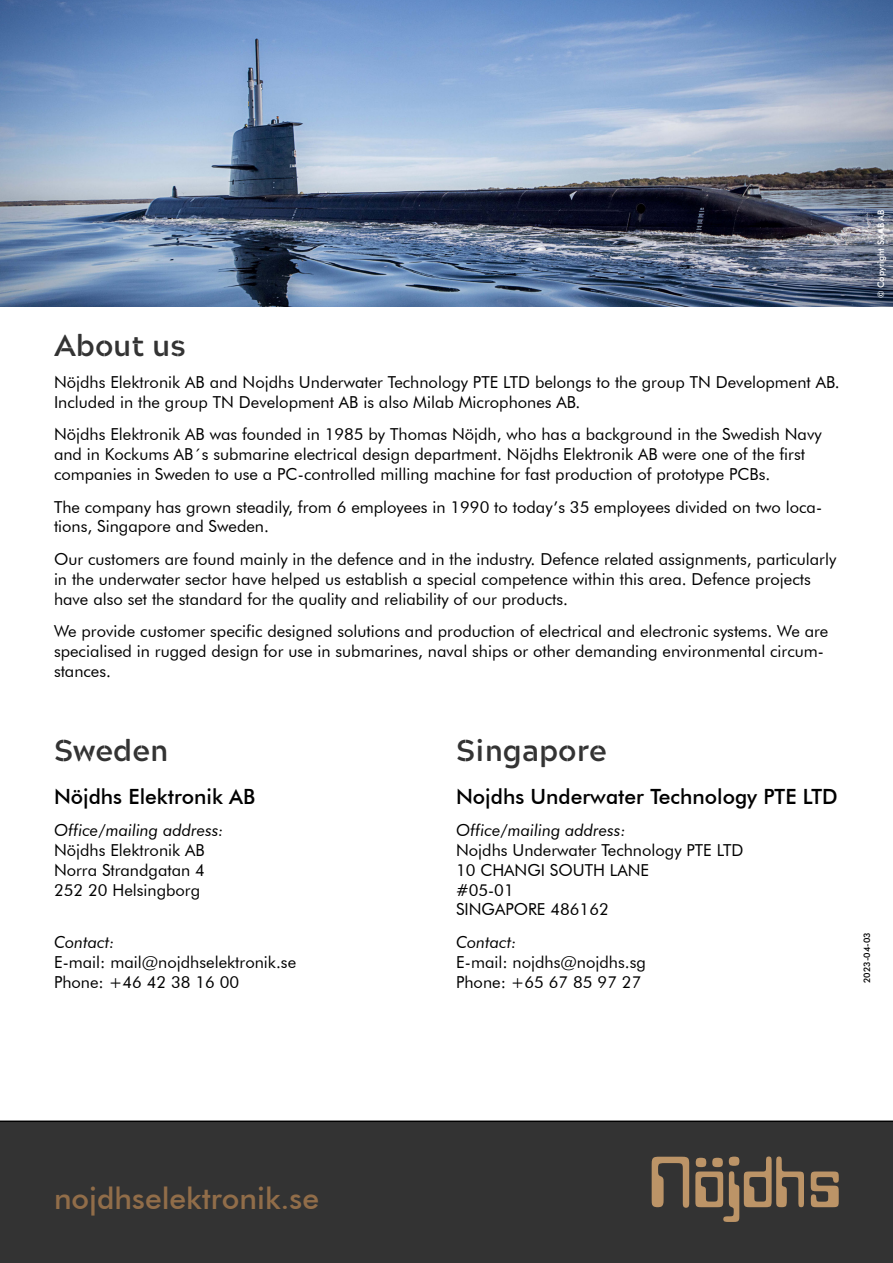
<style>
.page{position:relative;width:893px;height:1263px;background:#fff}
.page>*{position:absolute;margin:0;border:0;box-sizing:border-box;transform-origin:0 0}
.Rubrik{font:700 30px "Acherus Militant 1";color:#333}
.t1{font:500 30px "Futura BT";color:#916d49}
.Företagsnamn{font:500 21px "Futura BT";color:#000}
.Brödtext_Futura_BT{font:16.5px/19.8px "Futura BT";color:#000}
.Adressrubrik{font:italic 16.5px "Futura BT";color:#000}
.t2{font:500 9px "Futura BT";color:#fff}
.t3{font:500 9px "Futura BT";color:#000}
</style>
<div class="page">
<div style="left:0;top:1120px;width:893px;height:143px;background:#333"></div>
<svg style="left:652px;top:1157px;width:37px;height:51px;background:#76624c"></svg>
<svg style="left:695px;top:1156px;width:109px;height:66px;background:#675746"></svg>
<svg style="left:811px;top:1171px;width:28px;height:36px"></svg>
<img style="left:0;top:0;width:893px;height:306px">
<p class="Rubrik" style="left:54px;top:319px;width:133px">About us</p>
<p class="Brödtext_Futura_BT" style="left:54px;top:372px;width:787px">Nöjdhs Elektronik AB and Nojdhs Underwater Technology PTE LTD belongs to the group TN Development AB.<br>Included in the group TN Development AB is also Milab Microphones AB.</p>
<p class="Brödtext_Futura_BT" style="left:54px;top:424px;width:769px">Nöjdhs Elektronik AB was founded in 1985 by Thomas Nöjdh, who has a background in the Swedish Navy and in Kockums AB´s submarine electrical design department. Nöjdhs Elektronik AB were one of the first companies in Sweden to use a PC-controlled milling machine for fast production of prototype PCBs.</p>
<p class="Brödtext_Futura_BT" style="left:54px;top:497px;width:770px">The company has grown steadily, from 6 employees in 1990 to today’s 35 employees divided on two loca&shy;tions, Singapore and Sweden.</p>
<p class="Brödtext_Futura_BT" style="left:54px;top:549px;width:784px">Our customers are found mainly in the defence and in the industry. Defence related assignments, particularly in the underwater sector have helped us establish a special competence within this area. Defence projects have also set the standard for the quality and reliability of our products.</p>
<p class="Brödtext_Futura_BT" style="left:54px;top:621px;width:776px">We provide customer specific designed solutions and production of electrical and electronic systems. We are specialised in rugged design for use in submarines, naval ships or other demanding environmental circum&shy;stances.</p>
<p class="Rubrik" style="left:54px;top:725px;width:116px">Sweden</p>
<p class="Företagsnamn" style="left:54px;top:783px;width:203px">Nöjdhs Elektronik AB</p>
<p class="Adressrubrik" style="left:54px;top:820px;width:171px">Office/mailing address:</p>
<p class="Brödtext_Futura_BT" style="left:54px;top:840px;width:152px;text-align:justify">Nöjdhs Elektronik AB Norra Strandgatan 4<br>252 20 Helsingborg</p>
<p class="Adressrubrik" style="left:54px;top:932px;width:62px">Contact:</p>
<p class="Brödtext_Futura_BT" style="left:54px;top:952px;width:244px">E-mail: mail@nojdhselektronik.se<br>Phone: +46 42 38 16 00</p>
<p class="Rubrik" style="left:456px;top:725px;width:152px">Singapore</p>
<p class="Företagsnamn" style="left:456px;top:783px;width:383px">Nojdhs Underwater Technology PTE LTD</p>
<p class="Adressrubrik" style="left:456px;top:820px;width:171px">Office/mailing address:</p>
<p class="Brödtext_Futura_BT" style="left:456px;top:840px;width:289px">Nojdhs Underwater Technology PTE LTD<br>10 CHANGI SOUTH LANE<br>#05-01<br>SINGAPORE 486162</p>
<p class="Adressrubrik" style="left:456px;top:932px;width:62px">Contact:</p>
<p class="Brödtext_Futura_BT" style="left:456px;top:952px;width:191px">E-mail: nojdhs@nojdhs.sg<br>Phone: +65 67 85 97 27</p>
<p class="t2" style="left:876px;top:298px;width:90px;rotate:-90deg">© Copyright SAAB AB</p>
<p class="t3" style="left:861px;top:983px;width:52px;rotate:-90deg">2023-04-03</p>
<p class="t1" style="left:54px;top:1180px;width:266px">nojdhselektronik.se</p>
</div>
